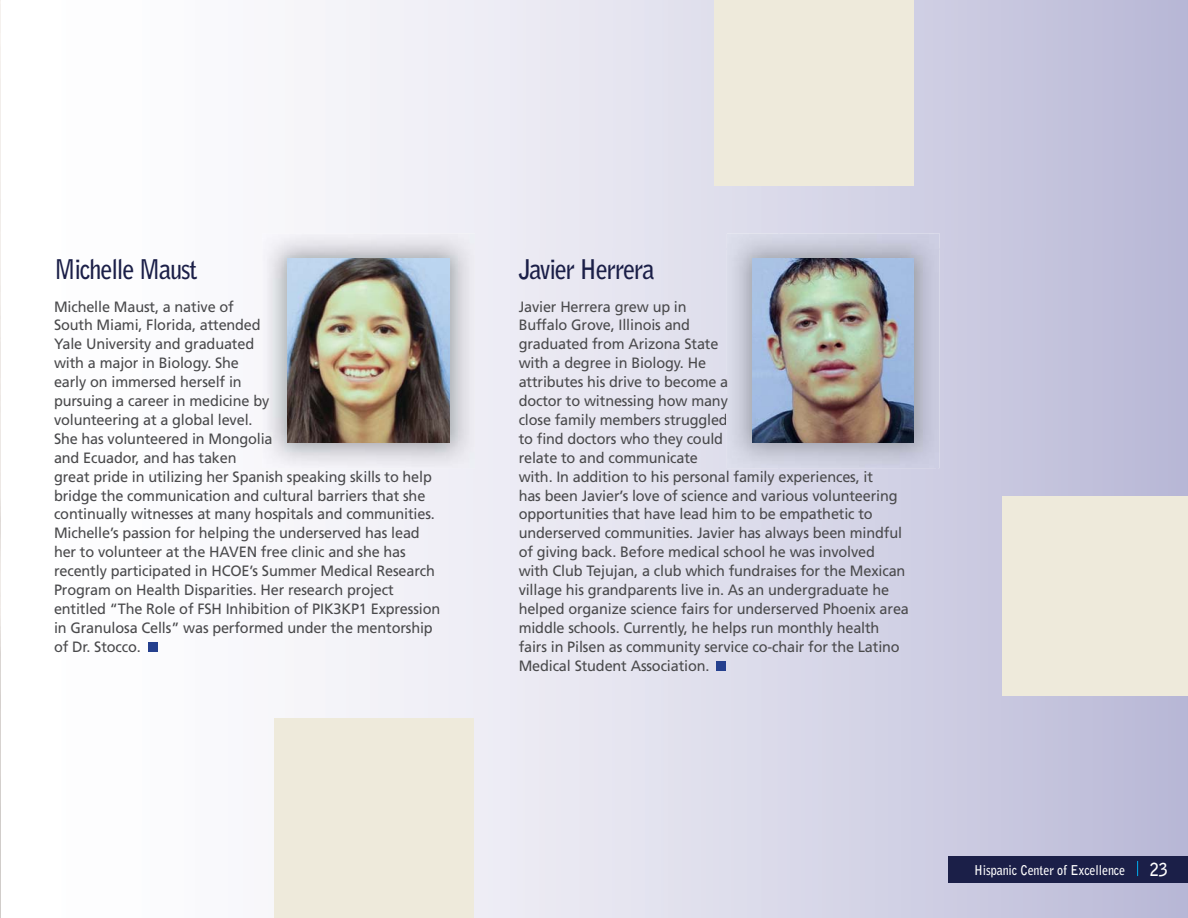
<style>
.page{position:relative;width:1188px;height:918px;background:#fff}
.page>*{position:absolute;margin:0;border:0;box-sizing:border-box;transform-origin:0 0}
.t1{font:700 27px "Bell Gothic Std";letter-spacing:-.05em;color:#1b1f48;scale:.9 1}
.t2{font:700 18px "Bell Gothic Std";color:#fff;scale:.9 1}
.t3{font:15px/18.9px "Frutiger";letter-spacing:-.01em;color:#4a4a4c}
.t4{font:700 13.5px "Bell Gothic Std";letter-spacing:-.01em;color:#fff;scale:.9 1}
</style>
<div class="page">
<img style="left:463px;top:248px;width:315px;height:670px">
<img style="left:0;top:0;width:1px;height:918px">
<div style="left:519px;top:376px;width:208px;height:11px;background:#e6e5f0"></div>
<div style="left:519px;top:395px;width:208px;height:14px;background:#e6e5f0"></div>
<div style="left:519px;top:414px;width:208px;height:14px;background:#e6e5f0"></div>
<div style="left:948px;top:856px;width:240px;height:27px;background:#1b1f48"></div>
<svg style="left:1137px;top:861px;width:1px;height:15px"></svg>
<div style="left:274px;top:719px;width:199px;height:199px;background:#eeeadb"></div>
<div style="left:715px;top:0;width:199px;height:186px;background:#eeeadb"></div>
<div style="left:1002px;top:497px;width:186px;height:199px;background:#eeeadb"></div>
<div style="left:148px;top:642px;width:9px;height:10px;background:#25408e"></div>
<div style="left:717px;top:661px;width:9px;height:10px;background:#25408e"></div>
<img style="left:263px;top:233px;width:212px;height:235px">
<img style="left:288px;top:259px;width:161px;height:184px">
<img style="left:727px;top:233px;width:213px;height:235px">
<svg style="left:727px;top:395px;width:1px;height:33px"></svg>
<img style="left:752px;top:259px;width:162px;height:184px">
<h1 class="t1" style="left:54px;top:257px;width:161px">Michelle Maust</h1>
<p class="t3" style="left:54px;top:298px;width:388px">Michelle Maust, a native of<br>South Miami, Florida, attended<br>Yale University and graduated<br>with a major in Biology. She<br>early on immersed herself in<br>pursuing a career in medicine by<br>volunteering at a global level.<br>She has volunteered in Mongolia<br>and Ecuador, and has taken<br>great pride in utilizing her Spanish speaking skills to help bridge the communication and cultural barriers that she continually witnesses at many hospitals and communities.<br>Michelle’s passion for helping the underserved has lead her to volunteer at the HAVEN free clinic and she has recently participated in HCOE’s Summer Medical Research Program on Health Disparities. Her research project entitled “The Role of FSH Inhibition of PIK3KP1 Expression in Granulosa Cells” was performed under the mentorship of Dr. Stocco.</p>
<h1 class="t1" style="left:519px;top:257px;width:153px">Javier Herrera</h1>
<p class="t3" style="left:519px;top:298px;width:392px">Javier Herrera grew up in<br>Buffalo Grove, Illinois and<br>graduated from Arizona State<br>with a degree in Biology. He<br>attributes his drive to become a<br>doctor to witnessing how many<br>close family members struggled<br>to find doctors who they could<br>relate to and communicate<br>with. In addition to his personal family experiences, it<br>has been Javier’s love of science and various volunteering opportunities that have lead him to be empathetic to underserved communities. Javier has always been mindful of giving back. Before medical school he was involved<br>with Club Tejujan, a club which fundraises for the Mexican village his grandparents live in. As an undergraduate he helped organize science fairs for underserved Phoenix area middle schools. Currently, he helps run monthly health fairs in Pilsen as community service co-chair for the Latino Medical Student Association.</p>
<p class="t4" style="left:974px;top:863px;width:169px">Hispanic Center of Excellence</p>
<p class="t2" style="left:1150px;top:861px;width:21px">23</p>
</div>
